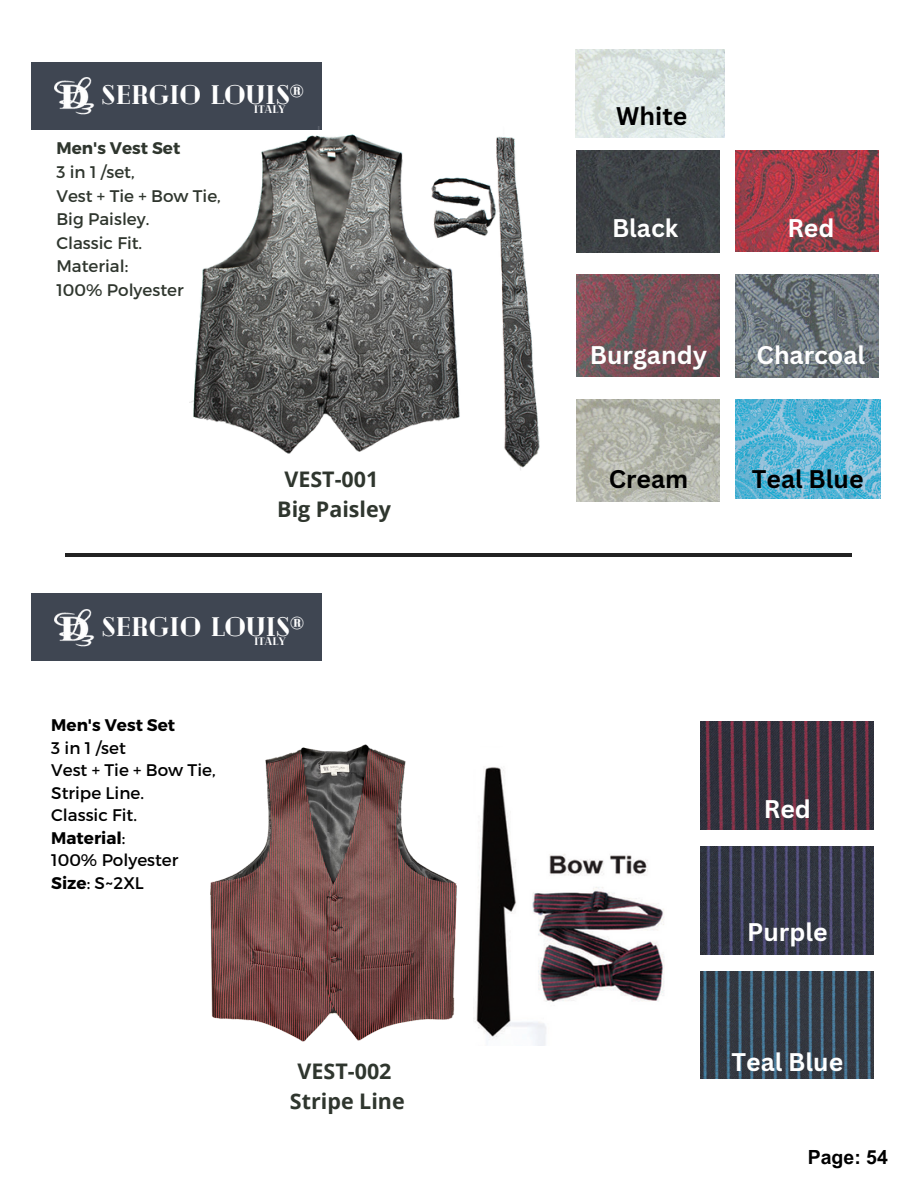
<style>
.page{position:relative;width:918px;height:1188px;background:#fff}
.page>*{position:absolute;margin:0;border:0;box-sizing:border-box;transform-origin:0 0}
.t1{font:900 26.7px "Cheque";color:#fff}
.t2{font:700 24.75px "Canva Sans";color:#fff}
.t3{font:700 24.75px "Canva Sans";color:#000}
.t4{font:700 21.45px "Open Sans";color:#2f362e}
.t5{font:700 19.5px "Arial MT Pro";color:#000}
.t6{font:16.8px "Montserrat";color:#2f362e}
.t7{font:16.8px "Montserrat";color:#000}
.t8{font:700 16.8px "Montserrat";color:#000}
.t9{font:700 16.8px "Montserrat";color:#2f362e}
.t10{font:900 10.95px "Cheque";color:#fff}
.s1{font-weight:400}
.s2{font-weight:700}
</style>
<div class="page">
<hr style="left:66px;top:554px;width:786px;height:3px;background:#222">
<div style="left:32px;top:62px;width:290px;height:67px;background:#3f4652"></div>
<img style="left:54px;top:77px;width:41px;height:38px">
<div style="left:32px;top:594px;width:290px;height:67px;background:#3f4652"></div>
<img style="left:54px;top:609px;width:41px;height:38px">
<img style="left:577px;top:400px;width:143px;height:102px">
<img style="left:736px;top:150px;width:143px;height:101px">
<img style="left:577px;top:275px;width:143px;height:102px">
<img style="left:736px;top:275px;width:143px;height:102px">
<img style="left:577px;top:150px;width:143px;height:102px">
<img style="left:189px;top:126px;width:351px;height:344px">
<img style="left:210px;top:744px;width:247px;height:298px">
<img style="left:475px;top:767px;width:189px;height:279px">
<img style="left:701px;top:971px;width:173px;height:108px">
<img style="left:701px;top:846px;width:173px;height:108px">
<img style="left:701px;top:721px;width:173px;height:108px">
<img style="left:736px;top:400px;width:145px;height:99px">
<img style="left:576px;top:49px;width:148px;height:88px">
<p class="t1" style="left:102px;top:77px;width:204px">SERGIO LOUIS®</p>
<p class="t10" style="left:254px;top:103px;width:33px">Italy</p>
<p class="t9" style="left:56px;top:138px;width:125px">Men's Vest Set</p>
<p class="t6" style="left:56px;top:161px;width:80px">3 in 1 /set,</p>
<p class="t6" style="left:56px;top:185px;width:166px">Vest + Tie + Bow Tie,</p>
<p class="t6" style="left:56px;top:208px;width:95px">Big Paisley.</p>
<p class="t6" style="left:56px;top:232px;width:87px">Classic Fit.</p>
<p class="t6" style="left:56px;top:255px;width:73px">Material:</p>
<p class="t6" style="left:56px;top:279px;width:129px">100% Polyester</p>
<p class="t4" style="left:284px;top:464px;width:95px">VEST-001</p>
<p class="t4" style="left:277px;top:494px;width:115px">Big Paisley</p>
<p class="t1" style="left:102px;top:609px;width:204px">SERGIO LOUIS®</p>
<p class="t10" style="left:254px;top:634px;width:33px">Italy</p>
<p class="t8" style="left:51px;top:715px;width:125px">Men's Vest Set</p>
<p class="t7" style="left:51px;top:737px;width:76px">3 in 1 /set</p>
<p class="t7" style="left:51px;top:760px;width:166px">Vest + Tie + Bow Tie,</p>
<p class="t7" style="left:51px;top:782px;width:94px">Stripe Line.</p>
<p class="t7" style="left:51px;top:805px;width:87px">Classic Fit.</p>
<p class="t8" style="left:51px;top:827px;width:76px">Material<span class="s1">:</span></p>
<p class="t7" style="left:51px;top:850px;width:129px">100% Polyester</p>
<p class="t7" style="left:51px;top:872px;width:94px"><span class="s2">Size</span>: S~2XL</p>
<p class="t4" style="left:298px;top:1056px;width:95px">VEST-002</p>
<p class="t4" style="left:290px;top:1086px;width:116px">Stripe Line</p>
<p class="t3" style="left:616px;top:99px;width:72px">White</p>
<p class="t2" style="left:612px;top:211px;width:68px">Black</p>
<p class="t2" style="left:787px;top:211px;width:49px">Red</p>
<p class="t2" style="left:590px;top:338px;width:119px">Burgandy</p>
<p class="t2" style="left:757px;top:338px;width:110px">Charcoal</p>
<p class="t3" style="left:609px;top:461px;width:81px">Cream</p>
<p class="t3" style="left:752px;top:461px;width:113px">Teal Blue</p>
<p class="t2" style="left:764px;top:791px;width:49px">Red</p>
<p class="t2" style="left:747px;top:914px;width:82px">Purple</p>
<p class="t2" style="left:732px;top:1044px;width:113px">Teal Blue</p>
<p class="t5" style="left:808px;top:1150px;width:82px">Page: 54</p>
</div>
